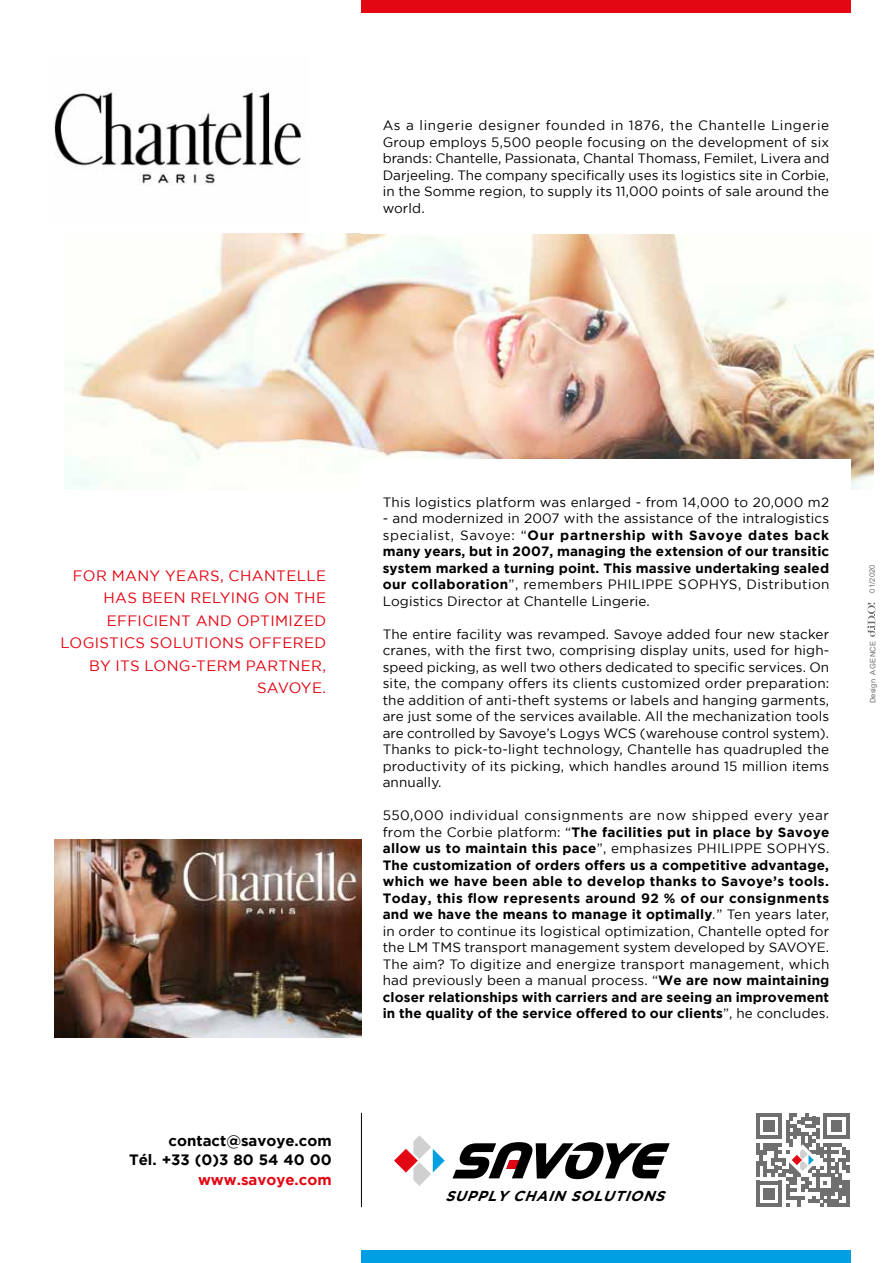
<style>
.page{position:relative;width:893px;height:1263px;background:#fff}
.page>*{position:absolute;margin:0;border:0;box-sizing:border-box;transform-origin:0 0}
.t1{font:15px/22.5px "Gotham";letter-spacing:.025em;color:#e30613;text-align:right}
.t2{font:700 15px/19.5px "Gotham";color:#000;text-align:right}
.t3{font:700 15px "Gotham";color:#e30613}
.t4{font:italic 700 14.4px "Gotham";color:#000}
.t5{font:700 13.5px/16.5px "Gotham";letter-spacing:.01em;color:#000;text-align:justify}
.t6{font:13.5px/16.5px "Gotham";letter-spacing:.015em;color:#000;text-align:justify}
.t7{font:7.5px "Arial";letter-spacing:.025em;color:#706f6f}
.s1{font-weight:400}
.s2{font-weight:400;font-style:italic}
</style>
<div class="page">
<svg style="left:867px;top:603px;width:8px;height:34px"></svg>
<div style="left:361px;top:0;width:489px;height:13px;background:#e30613"></div>
<div style="left:361px;top:1250px;width:489px;height:13px;background:#009fe3"></div>
<svg style="left:453px;top:1142px;width:217px;height:37px"></svg>
<svg style="left:394px;top:1135px;width:51px;height:51px"></svg>
<svg style="left:756px;top:1113px;width:94px;height:94px"></svg>
<hr style="left:361px;top:1113px;width:1px;height:94px;background:#000">
<img style="left:65px;top:234px;width:808px;height:255px">
<img style="left:54px;top:91px;width:248px;height:94px">
<div style="left:361px;top:459px;width:489px;height:636px;background:#fff"></div>
<img style="left:54px;top:840px;width:307px;height:198px">
<p class="t6" style="left:383px;top:117px;width:448px">As a lingerie designer founded in 1876, the Chantelle Lingerie Group employs 5,500 people focusing on the development of six brands: Chantelle, Passionata, Chantal Thomass, Femilet, Livera and Darjeeling. The company specifically uses its logistics site in Corbie, in the Somme region, to supply its 11,000 points of sale around the world.</p>
<p class="t1" style="left:60px;top:564px;width:267px">FOR MANY YEARS, CHANTELLE<br>HAS BEEN RELYING ON THE<br>EFFICIENT AND OPTIMIZED<br>LOGISTICS SOLUTIONS OFFERED<br>BY ITS LONG-TERM PARTNER,<br>SAVOYE.</p>
<p class="t2" style="left:129px;top:1130px;width:204px">contact@savoye.com<br>Tél. +33 (0)3 80 54 40 00</p>
<p class="t3" style="left:198px;top:1171px;width:135px">www.savoye.com</p>
<p class="t6" style="left:383px;top:494px;width:448px">This logistics platform was enlarged - from 14,000 to 20,000 m2</p>
<p class="t5" style="left:383px;top:510px;width:448px"><span class="s1">- and modernized in 2007 with the assistance of the intralogistics specialist, Savoye: “</span>Our partnership with Savoye dates back many years, but in 2007, managing the extension of our transitic system marked a turning point. This massive undertaking sealed our collaboration<span class="s1">”, remembers PHILIPPE SOPHYS, Distribution Logistics Director at Chantelle Lingerie.</span></p>
<p class="t6" style="left:383px;top:626px;width:448px">The entire facility was revamped. Savoye added four new stacker cranes, with the first two, comprising display units, used for high&shy;speed picking, as well two others dedicated to specific services. On site, the company offers its clients customized order preparation: the addition of anti-theft systems or labels and hanging garments, are just some of the services available. All the mechanization tools are controlled by Savoye’s Logys WCS (warehouse control system).<br>Thanks to pick-to-light technology, Chantelle has quadrupled the productivity of its picking, which handles around 15 million items annually.</p>
<p class="t5" style="left:383px;top:807px;width:448px"><span class="s1">550,000 individual consignments are now shipped every year from the Corbie platform: “</span>The facilities put in place by Savoye allow us to maintain this pace<span class="s1">”, emphasizes PHILIPPE SOPHYS.<br></span>The customization of orders offers us a competitive advantage, which we have been able to develop thanks to Savoye’s tools.<br>Today, this flow represents around 92 % of our consignments and we have the means to manage it optimally<span class="s2">.</span><span class="s1">” Ten years later, in order to continue its logistical optimization, Chantelle opted for the LM TMS transport management system developed by SAVOYE.<br>The aim? To digitize and energize transport management, which had previously been a manual process. “</span>We are now maintaining closer relationships with carriers and are seeing an improvement in the quality of the service offered to our clients<span class="s1">”, he concludes.</span></p>
<p class="t7" style="left:867px;top:593px;width:30px;rotate:-90deg">01/2020</p>
<p class="t7" style="left:868px;top:703px;width:64px;rotate:-90deg">Design AGENCE</p>
<p class="t4" style="left:445px;top:1188px;width:227px">SUPPLY CHAIN SOLUTIONS</p>
</div>
